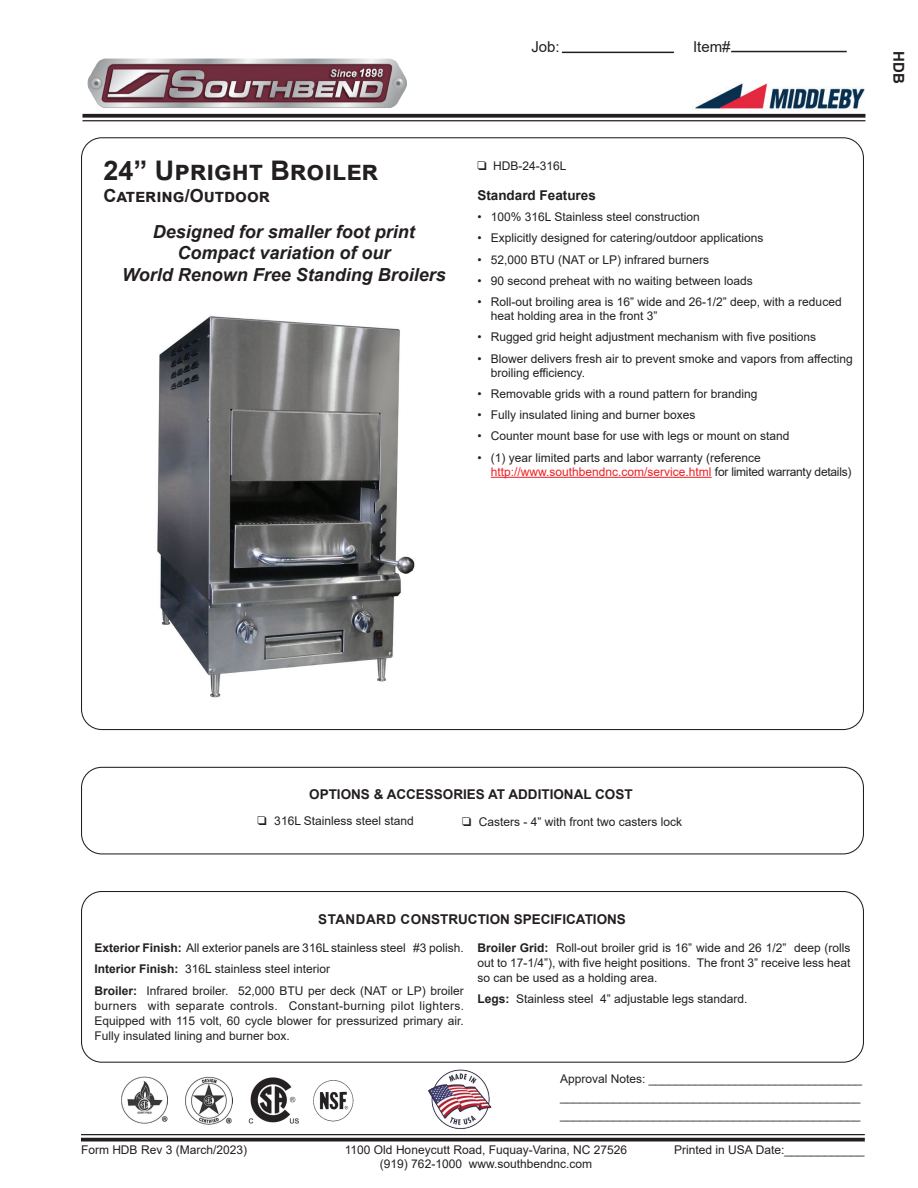
<style>
.page{position:relative;width:918px;height:1188px;background:#fff}
.page>*{position:absolute;margin:0;border:0;box-sizing:border-box;transform-origin:0 0}
.t1{font:700 27px "Arial";color:#231f20}
.t2{font:italic 700 18px/21.6px "Arial";color:#231f20;text-align:center}
.t3{font:700 18px "Arial";color:#231f20}
.t4{font:15px "Arial";color:#231f20}
.t5{font:700 15px "Arial";color:#231f20}
.t6{font:700 13.5px "Arial";color:#231f20}
.t7{font:12px/14.4px "Arial";color:#231f20}
.s1{color:#ee1f23}
.s2{font-weight:700}
</style>
<div class="page">
<hr style="left:81px;top:1134px;width:784px;height:1px;background:#231f20">
<svg style="left:81px;top:1138px;width:784px;height:4px;background:#3e3a3b"></svg>
<hr style="left:562px;top:52px;width:112px;height:1px;background:#231f20">
<hr style="left:731px;top:51px;width:116px;height:1px;background:#231f20">
<svg style="left:82px;top:114px;width:784px;height:4px;background:#373435"></svg>
<hr style="left:82px;top:120px;width:784px;height:1px;background:#231f20">
<img style="left:82px;top:58px;width:330px;height:56px">
<img style="left:695px;top:83px;width:170px;height:27px">
<img style="left:248px;top:1077px;width:51px;height:47px">
<img style="left:185px;top:1076px;width:47px;height:48px">
<img style="left:122px;top:1077px;width:45px;height:46px">
<img style="left:313px;top:1080px;width:41px;height:42px">
<img style="left:428px;top:1069px;width:64px;height:60px">
<div style="left:81px;top:891px;width:783px;height:172px;border:1px solid #231f20;border-radius:20px"></div>
<hr style="left:491px;top:477px;width:221px;height:1px;background:#ee1f23">
<div style="left:81px;top:767px;width:783px;height:87px;border:1px solid #231f20;border-radius:20px"></div>
<img style="left:157px;top:316px;width:258px;height:382px">
<p class="t4" style="left:531px;top:36px;width:30px">Job:</p>
<p class="t4" style="left:693px;top:36px;width:39px">Item#</p>
<h1 class="t1" style="left:103px;top:151px;width:270px">24” Upright Broiler</h1>
<h2 class="t3" style="left:103px;top:183px;width:164px">Catering/Outdoor</h2>
<h2 class="t2" style="left:122px;top:221px;width:325px">Designed for smaller foot print<br>Compact variation of our<br>World Renown Free Standing Broilers</h2>
<p class="t7" style="left:493px;top:159px;width:75px">HDB-24-316L</p>
<p class="t6" style="left:477px;top:186px;width:120px">Standard Features</p>
<p class="t7" style="left:477px;top:210px;width:224px">• 100% 316L Stainless steel construction</p>
<p class="t7" style="left:477px;top:231px;width:288px">• Explicitly designed for catering/outdoor applications</p>
<p class="t7" style="left:477px;top:252px;width:233px">• 52,000 BTU (NAT or LP) infrared burners</p>
<p class="t7" style="left:477px;top:273px;width:277px">• 90 second preheat with no waiting between loads</p>
<p class="t7" style="left:491px;top:294px;width:352px;text-indent:-14px">• Roll-out broiling area is 16” wide and 26-1/2” deep, with a reduced heat holding area in the front 3”</p>
<p class="t7" style="left:477px;top:330px;width:340px">• Rugged grid height adjustment mechanism with five positions</p>
<p class="t7" style="left:491px;top:351px;width:363px;text-indent:-14px">• Blower delivers fresh air to prevent smoke and vapors from affecting broiling efficiency.</p>
<p class="t7" style="left:477px;top:387px;width:282px">• Removable grids with a round pattern for branding</p>
<p class="t7" style="left:477px;top:408px;width:220px">• Fully insulated lining and burner boxes</p>
<p class="t7" style="left:477px;top:429px;width:314px">• Counter mount base for use with legs or mount on stand</p>
<p class="t7" style="left:491px;top:450px;width:362px;text-indent:-14px">• (1) year limited parts and labor warranty (reference <span class="s1">http://www.southbendnc.com/service.html</span> for limited warranty details)</p>
<p class="t5" style="left:909px;top:51px;width:34px;rotate:90deg">HDB</p>
<p class="t6" style="left:309px;top:785px;width:325px">OPTIONS &amp; ACCESSORIES AT ADDITIONAL COST</p>
<p class="t7" style="left:274px;top:814px;width:141px">316L Stainless steel stand</p>
<p class="t7" style="left:479px;top:815px;width:205px">Casters - 4” with front two casters lock</p>
<p class="t6" style="left:318px;top:910px;width:309px">STANDARD CONSTRUCTION SPECIFICATIONS</p>
<p class="t7" style="left:94px;top:936px;width:371px;line-height:21.8px"><span class="s2">Exterior Finish:</span> All exterior panels are 316L stainless steel #3 polish.<br><span class="s2">Interior Finish:</span> 316L stainless steel interior<br><span class="s2">Broiler:</span> Infrared broiler. 52,000 BTU per deck (NAT or LP) broiler</p>
<p class="t7" style="left:94px;top:998px;width:371px;line-height:15px;text-align:justify">burners with separate controls. Constant-burning pilot lighters.<br>Equipped with 115 volt, 60 cycle blower for pressurized primary air.<br>Fully insulated lining and burner box.</p>
<p class="t7" style="left:477px;top:940px;width:375px;line-height:15px;text-align:justify"><span class="s2">Broiler Grid:</span> Roll-out broiler grid is 16” wide and 26 1/2” deep (rolls out to 17-1/4”), with five height positions. The front 3” receive less heat so can be used as a holding area.</p>
<p class="t7" style="left:477px;top:992px;width:272px"><span class="s2">Legs:</span> Stainless steel 4” adjustable legs standard.</p>
<p class="t7" style="left:560px;top:1070px;width:304px;line-height:18px">Approval Notes: ________________________________ _____________________________________________ _____________________________________________</p>
<p class="t7" style="left:345px;top:1142px;width:284px;text-align:center">1100 Old Honeycutt Road, Fuquay-Varina, NC 27526 (919) 762-1000 www.southbendnc.com</p>
<p class="t7" style="left:81px;top:1142px;width:168px">Form HDB Rev 3 (March/2023)</p>
<p class="t7" style="left:674px;top:1142px;width:192px">Printed in USA Date:____________</p>
</div>
